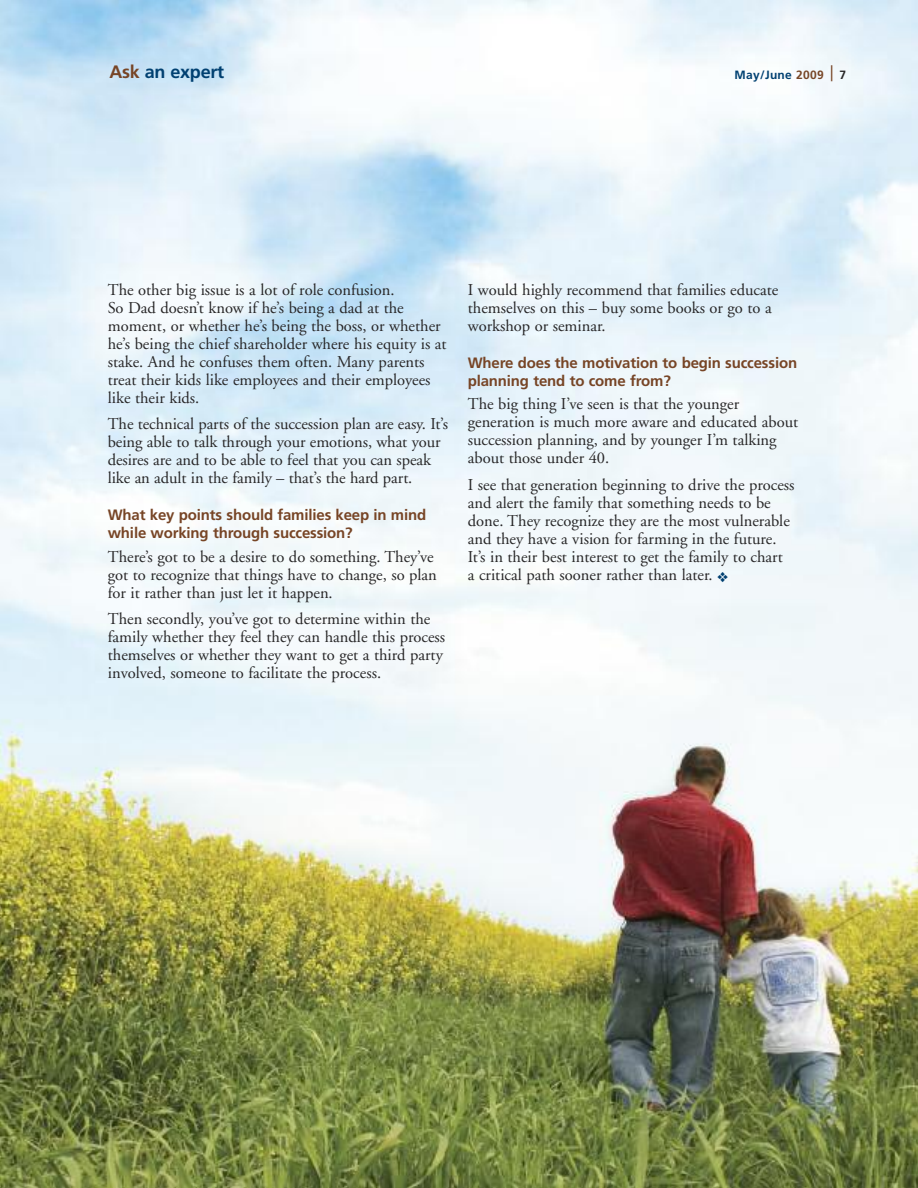
<style>
.page{position:relative;width:918px;height:1188px;background:#fff}
.page>*{position:absolute;margin:0;border:0;box-sizing:border-box;transform-origin:0 0}
.t1{font:700 18px "Frutiger";letter-spacing:-.015em;color:#004071}
.t2{font:16.5px/18px "Adobe Garamond";color:#272627}
.t3{font:700 15px/18px "Frutiger";letter-spacing:-.01em;color:#774526}
.t4{font:700 12px "Frutiger";letter-spacing:.025em;color:#004071}
.s1{color:#774526}
.s2{font-size:21px;color:#774526}
.s3{color:#272627}
.s4{color:#004071}
</style>
<div class="page">
<img style="left:0;top:0;width:918px;height:1188px">
<p class="t1" style="left:110px;top:65px;width:116px"><span class="s1">Ask</span> an expert</p>
<p class="t4" style="left:735px;top:70px;width:113px">May/June <span class="s1">2009</span> <span class="s2">|</span> <span class="s3">7</span></p>
<p class="t2" style="left:108px;top:282px;width:340px">The other big issue is a lot of role confusion.<br>So Dad doesn’t know if he’s being a dad at the moment, or whether he’s being the boss, or whether he’s being the chief shareholder where his equity is at stake. And he confuses them often. Many parents treat their kids like employees and their employees like their kids.</p>
<p class="t2" style="left:108px;top:416px;width:342px">The technical parts of the succession plan are easy. It’s being able to talk through your emotions, what your desires are and to be able to feel that you can speak like an adult in the family – that’s the hard part.</p>
<p class="t3" style="left:108px;top:507px;width:320px">What key points should families keep in mind while working through succession?</p>
<p class="t2" style="left:108px;top:549px;width:331px">There’s got to be a desire to do something. They’ve got to recognize that things have to change, so plan for it rather than just let it happen.</p>
<p class="t2" style="left:108px;top:611px;width:339px">Then secondly, you’ve got to determine within the family whether they feel they can handle this process themselves or whether they want to get a third party involved, someone to facilitate the process.</p>
<p class="t2" style="left:468px;top:282px;width:312px">I would highly recommend that families educate themselves on this – buy some books or go to a workshop or seminar.</p>
<p class="t3" style="left:468px;top:355px;width:331px">Where does the motivation to begin succession planning tend to come from?</p>
<p class="t2" style="left:468px;top:397px;width:332px">The big thing I’ve seen is that the younger generation is much more aware and educated about succession planning, and by younger I’m talking about those under 40.</p>
<p class="t2" style="left:468px;top:477px;width:328px">I see that generation beginning to drive the process and alert the family that something needs to be done. They recognize they are the most vulnerable and they have a vision for farming in the future.<br>It’s in their best interest to get the family to chart<br>a critical path sooner rather than later. <span class="s4">❖</span></p>
</div>
